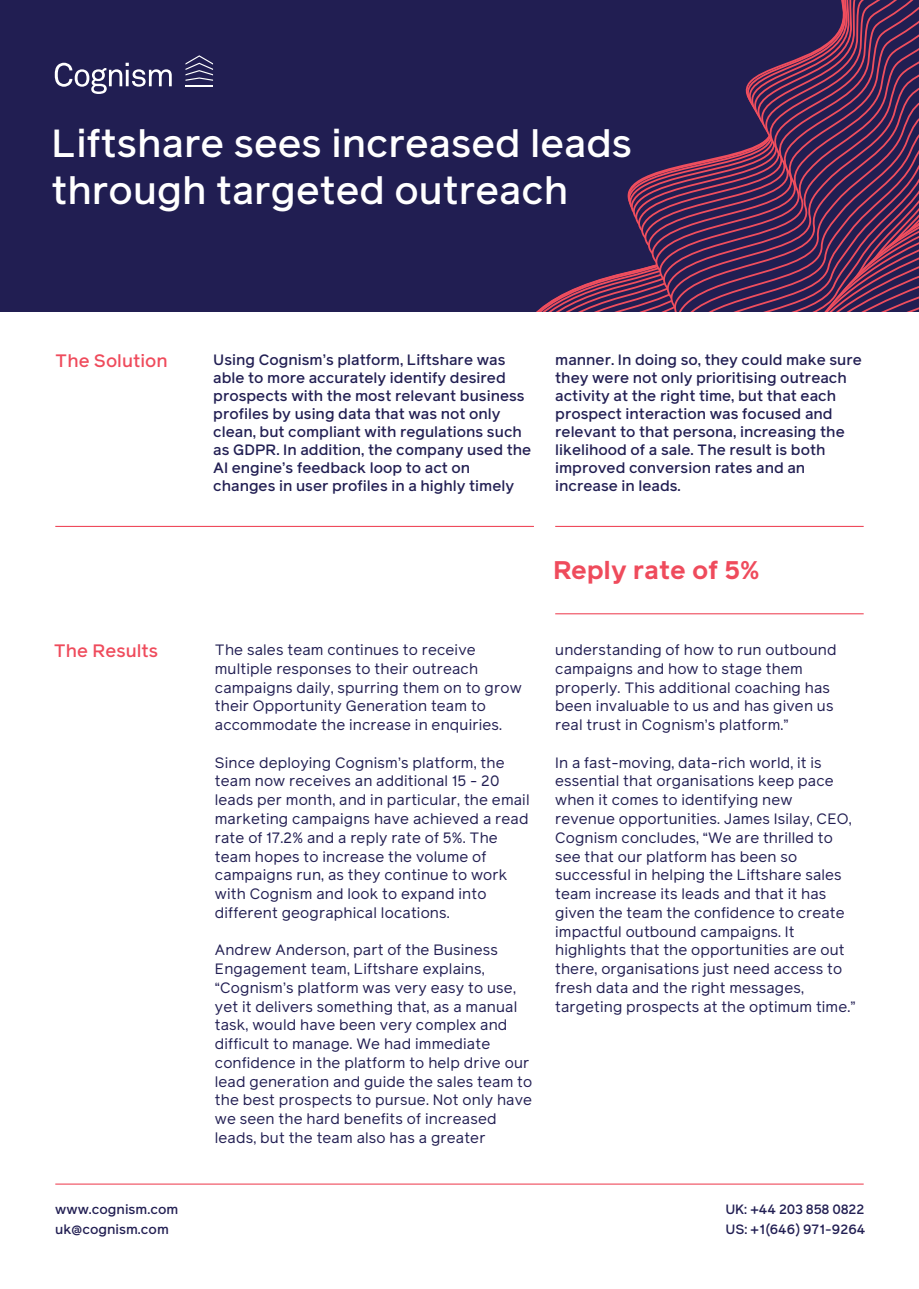
<style>
.page{position:relative;width:919px;height:1289px;background:#fff}
.page>*{position:absolute;margin:0;border:0;box-sizing:border-box;transform-origin:0 0}
.t1{font:500 39.15px/47px "Reader Pro";color:#fff}
.t2{font:700 25.5px "Reader Pro";color:#ef4b5c}
.t3{font:500 18px "Reader Pro";color:#ef4b5c}
.t4{font:15px/18.8px "Reader Pro";letter-spacing:.01em;color:#221f53}
.t5{font:500 15px/18px "Reader Pro";color:#221f53}
.t6{font:500 13.5px/19.2px "Reader Pro";color:#221f53}
</style>
<div class="page">
<hr style="left:555px;top:613px;width:308px;height:1px;background:#ef4b5c">
<div style="left:0;top:0;width:918px;height:312px;background:#211e52"></div>
<svg style="left:827px;top:32px;width:91px;height:11px"></svg>
<svg style="left:805px;top:43px;width:113px;height:12px"></svg>
<svg style="left:778px;top:55px;width:140px;height:11px"></svg>
<svg style="left:755px;top:66px;width:163px;height:11px"></svg>
<svg style="left:747px;top:77px;width:171px;height:7px"></svg>
<svg style="left:745px;top:84px;width:173px;height:6px"></svg>
<svg style="left:745px;top:90px;width:173px;height:6px"></svg>
<svg style="left:747px;top:96px;width:165px;height:5px"></svg>
<svg style="left:749px;top:101px;width:169px;height:5px"></svg>
<svg style="left:764px;top:128px;width:150px;height:6px"></svg>
<svg style="left:763px;top:134px;width:155px;height:7px"></svg>
<svg style="left:747px;top:141px;width:170px;height:8px"></svg>
<svg style="left:714px;top:149px;width:204px;height:9px"></svg>
<svg style="left:670px;top:158px;width:248px;height:10px"></svg>
<svg style="left:640px;top:168px;width:278px;height:11px"></svg>
<svg style="left:629px;top:179px;width:289px;height:11px"></svg>
<svg style="left:627px;top:190px;width:291px;height:12px"></svg>
<svg style="left:628px;top:202px;width:290px;height:12px"></svg>
<svg style="left:536px;top:214px;width:382px;height:98px"></svg>
<hr style="left:55px;top:526px;width:479px;height:1px;background:#ef4b5c">
<hr style="left:555px;top:526px;width:308px;height:1px;background:#ef4b5c">
<svg style="left:55px;top:63px;width:117px;height:31px"></svg>
<svg style="left:185px;top:55px;width:28px;height:31px"></svg>
<hr style="left:55px;top:1183px;width:808px;height:1px;background:#ef4b5c">
<h1 class="t1" style="left:52px;top:119px;width:582px">Liftshare sees increased leads through targeted outreach</h1>
<p class="t3" style="left:55px;top:348px;width:114px">The Solution</p>
<p class="t5" style="left:213px;top:350px;width:319px">Using Cognism’s platform, Liftshare was able to more accurately identify desired prospects with the most relevant business profiles by using data that was not only clean, but compliant with regulations such as GDPR. In addition, the company used the AI engine’s feedback loop to act on changes in user profiles in a highly timely</p>
<p class="t5" style="left:555px;top:350px;width:308px">manner. In doing so, they could make sure they were not only prioritising outreach activity at the right time, but that each prospect interaction was focused and relevant to that persona, increasing the likelihood of a sale. The result is both improved conversion rates and an increase in leads.</p>
<h2 class="t2" style="left:553px;top:551px;width:208px">Reply rate of 5%</h2>
<p class="t3" style="left:54px;top:638px;width:106px">The Results</p>
<p class="t4" style="left:215px;top:640px;width:308px">The sales team continues to receive multiple responses to their outreach campaigns daily, spurring them on to grow their Opportunity Generation team to accommodate the increase in enquiries.</p>
<p class="t4" style="left:215px;top:752px;width:316px">Since deploying Cognism’s platform, the team now receives an additional 15 - 20 leads per month, and in particular, the email marketing campaigns have achieved a read rate of 17.2% and a reply rate of 5%. The team hopes to increase the volume of campaigns run, as they continue to work with Cognism and look to expand into different geographical locations.</p>
<p class="t4" style="left:215px;top:940px;width:319px">Andrew Anderson, part of the Business Engagement team, Liftshare explains, “Cognism’s platform was very easy to use, yet it delivers something that, as a manual task, would have been very complex and difficult to manage. We had immediate confidence in the platform to help drive our lead generation and guide the sales team to the best prospects to pursue. Not only have we seen the hard benefits of increased leads, but the team also has a greater</p>
<p class="t4" style="left:555px;top:640px;width:283px">understanding of how to run outbound campaigns and how to stage them properly. This additional coaching has been invaluable to us and has given us real trust in Cognism’s platform.”</p>
<p class="t4" style="left:555px;top:752px;width:302px">In a fast-moving, data-rich world, it is essential that organisations keep pace when it comes to identifying new revenue opportunities. James Isilay, CEO, Cognism concludes, “We are thrilled to see that our platform has been so successful in helping the Liftshare sales team increase its leads and that it has given the team the confidence to create impactful outbound campaigns. It highlights that the opportunities are out there, organisations just need access to fresh data and the right messages, targeting prospects at the optimum time.”</p>
<p class="t6" style="left:55px;top:1199px;width:124px">www.cognism.com uk@cognism.com</p>
<p class="t6" style="left:725px;top:1199px;width:142px">UK: +44 203 858 0822<br>US: +1(646) 971-9264</p>
</div>
